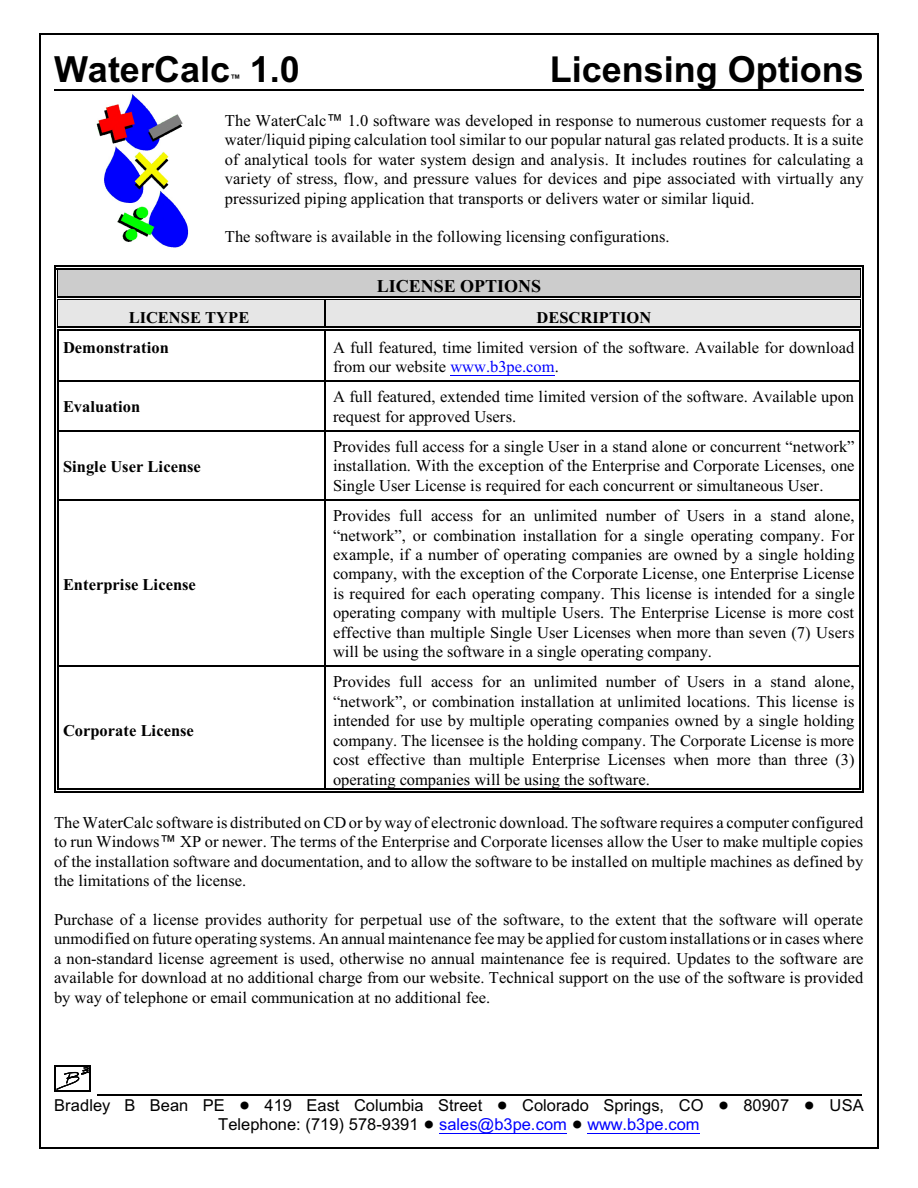
<style>
.page{position:relative;width:918px;height:1188px;background:#fff}
.page>*{position:absolute;margin:0;border:0;box-sizing:border-box;transform-origin:0 0}
.t1{font:700 36px "Arial";color:#000}
.t2{font:700 18px "Times New Roman";color:#000}
.t3{font:16.5px/19.5px "Times New Roman";color:#000;text-align:justify}
.t4{font:700 16.5px "Times New Roman";color:#000}
.t5{font:16.5px "Arial";color:#000}
.t6{font:16.5px "Arial";color:#00f}
.t7{font:700 10.5px "Arial";color:#000}
.s1{font-family:"Arial"}
.s2{color:#00f}
</style>
<div class="page">
<hr style="left:39px;top:34px;width:1px;height:1115px;background:#000">
<hr style="left:878px;top:34px;width:1px;height:1115px;background:#000">
<hr style="left:39px;top:34px;width:840px;height:1px;background:#000">
<hr style="left:39px;top:1148px;width:840px;height:1px;background:#000">
<hr style="left:57px;top:269px;width:804px;height:1px;background:#000">
<hr style="left:54px;top:266px;width:1px;height:34px;background:#000">
<hr style="left:863px;top:266px;width:1px;height:34px;background:#000">
<hr style="left:54px;top:266px;width:810px;height:1px;background:#000">
<div style="left:58px;top:270px;width:802px;height:27px;background:#ccc"></div>
<hr style="left:58px;top:296px;width:802px;height:1px;background:#000">
<hr style="left:58px;top:299px;width:802px;height:1px;background:#000">
<svg style="left:57px;top:270px;width:1px;height:60px"></svg>
<hr style="left:54px;top:300px;width:1px;height:30px;background:#000">
<div style="left:58px;top:300px;width:266px;height:28px;background:#e6e6e6"></div>
<hr style="left:58px;top:326px;width:266px;height:2px;background:#000">
<hr style="left:58px;top:329px;width:266px;height:1px;background:#000">
<svg style="left:860px;top:270px;width:1px;height:60px"></svg>
<hr style="left:863px;top:300px;width:1px;height:30px;background:#000">
<div style="left:324px;top:300px;width:536px;height:28px;background:#e6e6e6"></div>
<svg style="left:324px;top:300px;width:1px;height:26px"></svg>
<hr style="left:324px;top:326px;width:536px;height:2px;background:#000">
<hr style="left:324px;top:329px;width:536px;height:1px;background:#000">
<hr style="left:57px;top:331px;width:1px;height:49px;background:#000">
<hr style="left:54px;top:331px;width:1px;height:49px;background:#000">
<hr style="left:860px;top:331px;width:1px;height:49px;background:#000">
<hr style="left:863px;top:331px;width:1px;height:49px;background:#000">
<hr style="left:324px;top:331px;width:1px;height:49px;background:#000">
<hr style="left:57px;top:380px;width:1px;height:50px;background:#000">
<hr style="left:54px;top:380px;width:1px;height:50px;background:#000">
<hr style="left:58px;top:380px;width:266px;height:2px;background:#000">
<hr style="left:860px;top:380px;width:1px;height:50px;background:#000">
<hr style="left:863px;top:380px;width:1px;height:50px;background:#000">
<hr style="left:324px;top:380px;width:1px;height:50px;background:#000">
<hr style="left:324px;top:380px;width:536px;height:2px;background:#000">
<hr style="left:57px;top:430px;width:1px;height:69px;background:#000">
<hr style="left:54px;top:430px;width:1px;height:69px;background:#000">
<hr style="left:58px;top:430px;width:266px;height:1px;background:#000">
<hr style="left:860px;top:430px;width:1px;height:69px;background:#000">
<hr style="left:863px;top:430px;width:1px;height:69px;background:#000">
<hr style="left:324px;top:430px;width:1px;height:69px;background:#000">
<hr style="left:324px;top:430px;width:536px;height:1px;background:#000">
<hr style="left:57px;top:499px;width:1px;height:166px;background:#000">
<hr style="left:54px;top:499px;width:1px;height:166px;background:#000">
<hr style="left:58px;top:499px;width:266px;height:1px;background:#000">
<hr style="left:860px;top:499px;width:1px;height:166px;background:#000">
<hr style="left:863px;top:499px;width:1px;height:166px;background:#000">
<hr style="left:324px;top:499px;width:1px;height:166px;background:#000">
<hr style="left:324px;top:499px;width:536px;height:1px;background:#000">
<hr style="left:57px;top:665px;width:1px;height:125px;background:#000">
<hr style="left:57px;top:789px;width:267px;height:1px;background:#000">
<hr style="left:54px;top:665px;width:1px;height:128px;background:#000">
<hr style="left:54px;top:791px;width:270px;height:2px;background:#000">
<hr style="left:58px;top:665px;width:266px;height:2px;background:#000">
<hr style="left:860px;top:665px;width:1px;height:125px;background:#000">
<hr style="left:324px;top:789px;width:537px;height:1px;background:#000">
<hr style="left:863px;top:665px;width:1px;height:128px;background:#000">
<hr style="left:324px;top:791px;width:540px;height:2px;background:#000">
<hr style="left:324px;top:665px;width:1px;height:123px;background:#000">
<hr style="left:324px;top:665px;width:536px;height:2px;background:#000">
<img style="left:96px;top:94px;width:93px;height:154px">
<hr style="left:450px;top:375px;width:105px;height:1px;background:#00f">
<hr style="left:54px;top:89px;width:810px;height:2px;background:#000">
<svg style="left:54px;top:1066px;width:37px;height:25px"></svg>
<hr style="left:54px;top:1065px;width:37px;height:1px;background:#000">
<hr style="left:54px;top:1091px;width:37px;height:1px;background:#000">
<hr style="left:97px;top:1094px;width:765px;height:1px;background:#000">
<hr style="left:439px;top:1133px;width:128px;height:1px;background:#00f">
<hr style="left:588px;top:1133px;width:112px;height:1px;background:#00f">
<h1 class="t1" style="left:54px;top:56px;width:178px">WaterCalc</h1>
<h1 class="t1" style="left:250px;top:56px;width:52px">1.0</h1>
<h1 class="t1" style="left:550px;top:56px;width:316px">Licensing Options</h1>
<p class="t3" style="left:225px;top:112px;width:641px">The WaterCalc<span class="s1">™</span> 1.0 software was developed in response to numerous customer requests for a water/liquid piping calculation tool similar to our popular natural gas related products. It is a suite of analytical tools for water system design and analysis. It includes routines for calculating a variety of stress, flow, and pressure values for devices and pipe associated with virtually any pressurized piping application that transports or delivers water or similar liquid.</p>
<p class="t3" style="left:225px;top:229px;width:446px">The software is available in the following licensing configurations.</p>
<p class="t2" style="left:377px;top:280px;width:166px">LICENSE OPTIONS</p>
<p class="t4" style="left:129px;top:312px;width:122px">LICENSE TYPE</p>
<p class="t4" style="left:537px;top:312px;width:116px">DESCRIPTION</p>
<p class="t4" style="left:63px;top:342px;width:107px">Demonstration</p>
<p class="t3" style="left:333px;top:339px;width:523px">A full featured, time limited version of the software. Available for download from our website <span class="s2">www.b3pe.com</span>.</p>
<p class="t4" style="left:63px;top:401px;width:79px">Evaluation</p>
<p class="t3" style="left:333px;top:389px;width:523px">A full featured, extended time limited version of the software. Available upon request for approved Users.</p>
<p class="t4" style="left:63px;top:461px;width:139px">Single User License</p>
<p class="t7" style="left:230px;top:74px;width:12px">™</p>
<p class="t3" style="left:333px;top:438px;width:523px">Provides full access for a single User in a stand alone or concurrent “network” installation. With the exception of the Enterprise and Corporate Licenses, one Single User License is required for each concurrent or simultaneous User.</p>
<p class="t4" style="left:63px;top:578px;width:134px">Enterprise License</p>
<p class="t3" style="left:333px;top:507px;width:523px">Provides full access for an unlimited number of Users in a stand alone, “network”, or combination installation for a single operating company. For example, if a number of operating companies are owned by a single holding company, with the exception of the Corporate License, one Enterprise License is required for each operating company. This license is intended for a single operating company with multiple Users. The Enterprise License is more cost effective than multiple Single User Licenses when more than seven (7) Users will be using the software in a single operating company.</p>
<p class="t3" style="left:333px;top:674px;width:523px">Provides full access for an unlimited number of Users in a stand alone, “network”, or combination installation at unlimited locations. This license is intended for use by multiple operating companies owned by a single holding company. The licensee is the holding company. The Corporate License is more cost effective than multiple Enterprise Licenses when more than three (3) operating companies will be using the software.</p>
<p class="t3" style="left:54px;top:814px;width:811px">The WaterCalc software is distributed on CD or by way of electronic download. The software requires a computer configured to run Windows<span class="s1">™</span> XP or newer. The terms of the Enterprise and Corporate licenses allow the User to make multiple copies of the installation software and documentation, and to allow the software to be installed on multiple machines as defined by the limitations of the license.</p>
<p class="t3" style="left:54px;top:911px;width:811px">Purchase of a license provides authority for perpetual use of the software, to the extent that the software will operate unmodified on future operating systems. An annual maintenance fee may be applied for custominstallations or in cases where a non-standard license agreement is used, otherwise no annual maintenance fee is required. Updates to the software are available for download at no additional charge from our website. Technical support on the use of the software is provided by way of telephone or email communication at no additional fee.</p>
<p class="t4" style="left:63px;top:725px;width:132px">Corporate License</p>
<p class="t5" style="left:54px;top:1099px;width:172px">Bradley B Bean PE</p>
<p class="t5" style="left:265px;top:1099px;width:219px">419 East Columbia Street</p>
<p class="t5" style="left:522px;top:1099px;width:183px">Colorado Springs, CO</p>
<p class="t5" style="left:743px;top:1099px;width:47px">80907</p>
<p class="t5" style="left:830px;top:1099px;width:36px">USA</p>
<p class="t5" style="left:218px;top:1118px;width:202px">Telephone: (719) 578-9391</p>
<p class="t6" style="left:439px;top:1118px;width:262px">sales@b3pe.com www.b3pe.com</p>
</div>
